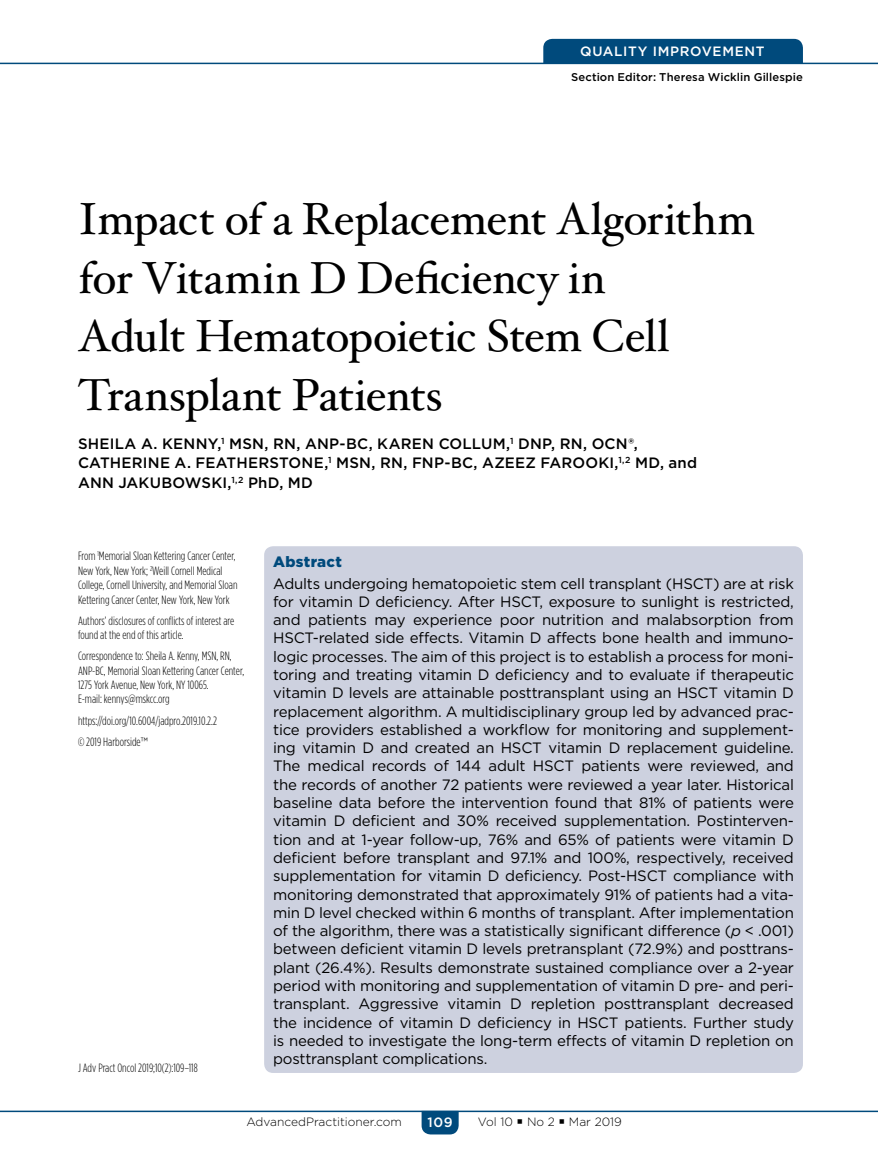
<style>
.page{position:relative;width:878px;height:1175px;background:#fff}
.page>*{position:absolute;margin:0;border:0;box-sizing:border-box;transform-origin:0 0}
.t1{font:45px/58.5px "Hoefler Txt";letter-spacing:-.015em;color:#000}
.t2{font:15px/18.3px "Gotham";letter-spacing:-.015em;color:#000;text-align:justify}
.t3{font:500 15px/19.5px "Gotham";letter-spacing:.015em;color:#000}
.t4{font:900 15px "Gotham";letter-spacing:.025em;color:#004a7c}
.t5{font:500 13.5px "Gotham";letter-spacing:.05em;color:#fff}
.t6{font:300 12px/14.4px "Gotham Condensed";color:#000}
.t7{font:300 12px "Gotham";color:#000}
.t8{font:500 11.25px "Gotham";letter-spacing:.01em;color:#000}
.s1{font-family:"Gotham Narrow"}
.s2{font-style:italic}
</style>
<div class="page">
<hr style="left:0;top:1110px;width:878px;height:2px;background:#004a7c">
<svg style="left:421px;top:1110px;width:37px;height:24px"></svg>
<hr style="left:0;top:63px;width:878px;height:1px;background:#004a7c">
<div style="left:543px;top:39px;width:259px;height:24px;background:#004a7c"></div>
<div style="left:264px;top:546px;width:538px;height:526px;background:#cdd1df;border-radius:9px"></div>
<p class="t5" style="left:580px;top:43px;width:186px">QUALITY IMPROVEMENT</p>
<p class="t8" style="left:571px;top:70px;width:233px">Section Editor: Theresa Wicklin Gillespie</p>
<h1 class="t1" style="left:78px;top:189px;width:678px">Impact of a Replacement Algorithm for Vitamin D Deficiency in<br>Adult Hematopoietic Stem Cell<br>Transplant Patients</h1>
<p class="t3" style="left:78px;top:433px;width:620px">SHEILA A. KENNY,<sup>1</sup> MSN, RN, ANP-BC, KAREN COLLUM,<sup>1</sup> DNP, RN, OCN®,<br>CATHERINE A. FEATHERSTONE,<sup>1</sup> MSN, RN, FNP-BC, AZEEZ FAROOKI,<sup>1,2</sup> MD, and<br>ANN JAKUBOWSKI,<sup>1,2</sup> PhD, MD</p>
<p class="t6" style="left:78px;top:549px;width:161px">From <sup>1</sup>Memorial Sloan Kettering Cancer Center, New York, New York; <sup>2</sup>Weill Cornell Medical College, Cornell University, and Memorial Sloan Kettering Cancer Center, New York, New York</p>
<p class="t6" style="left:78px;top:613px;width:158px">Authors’ disclosures of conflicts of interest are found at the end of this article.</p>
<p class="t6" style="left:78px;top:649px;width:168px">Correspondence to: Sheila A. Kenny, MSN, RN, ANP-BC, Memorial Sloan Kettering Cancer Center, 1275 York Avenue, New York, NY 10065.<br>E-mail: kennys@mskcc.org</p>
<p class="t6" style="left:78px;top:709px;width:140px;line-height:21.1px">https://doi.org/10.6004/jadpro.2019.10.2.2 © 2019 Harborside<span class="s1">™</span></p>
<p class="t6" style="left:78px;top:1060px;width:121px">J Adv Pract Oncol 2019;10(2):109–118</p>
<p class="t4" style="left:273px;top:551px;width:70px">Abstract</p>
<p class="t2" style="left:273px;top:574px;width:522px">Adults undergoing hematopoietic stem cell transplant (HSCT) are at risk for vitamin D deficiency. After HSCT, exposure to sunlight is restricted, and patients may experience poor nutrition and malabsorption from HSCT-related side effects. Vitamin D affects bone health and immuno&shy;logic processes. The aim of this project is to establish a process for moni&shy;toring and treating vitamin D deficiency and to evaluate if therapeutic vitamin D levels are attainable posttransplant using an HSCT vitamin D replacement algorithm. A multidisciplinary group led by advanced prac&shy;tice providers established a workflow for monitoring and supplement&shy;ing vitamin D and created an HSCT vitamin D replacement guideline.<br>The medical records of 144 adult HSCT patients were reviewed, and the records of another 72 patients were reviewed a year later. Historical baseline data before the intervention found that 81% of patients were vitamin D deficient and 30% received supplementation. Postinterven&shy;tion and at 1-year follow-up, 76% and 65% of patients were vitamin D deficient before transplant and 97.1% and 100%, respectively, received supplementation for vitamin D deficiency. Post-HSCT compliance with monitoring demonstrated that approximately 91% of patients had a vita&shy;min D level checked within 6 months of transplant. After implementation of the algorithm, there was a statistically significant difference (<span class="s2">p</span> &lt; .001) between deficient vitamin D levels pretransplant (72.9%) and posttrans&shy;plant (26.4%). Results demonstrate sustained compliance over a 2-year period with monitoring and supplementation of vitamin D pre- and peri&shy;transplant. Aggressive vitamin D repletion posttransplant decreased the incidence of vitamin D deficiency in HSCT patients. Further study is needed to investigate the long-term effects of vitamin D repletion on posttransplant complications.</p>
<p class="t7" style="left:246px;top:1114px;width:157px">AdvancedPractitioner.com</p>
<p class="t5" style="left:427px;top:1113px;width:27px">109</p>
<p class="t7" style="left:478px;top:1113px;width:145px">Vol 10 ▪ No 2 ▪ Mar 2019</p>
</div>
